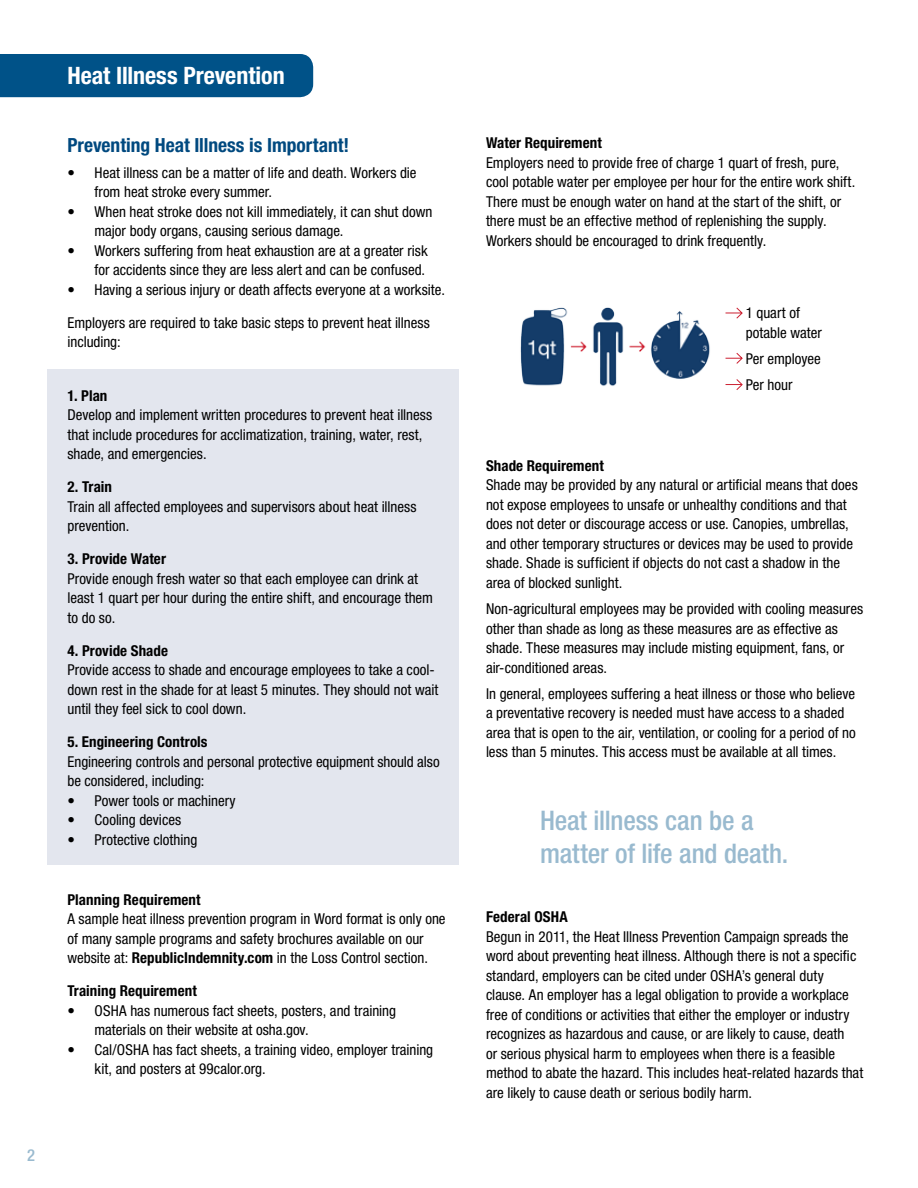
<style>
.page{position:relative;width:918px;height:1188px;background:#fff}
.page>*{position:absolute;margin:0;border:0;box-sizing:border-box;transform-origin:0 0}
.t1{font:500 condensed 27px/32.4px "Helvetica Neue LT Std";letter-spacing:-.005em;color:#99bacf}
.t2{font:700 condensed 24px "Helvetica Neue LT Std";letter-spacing:-.005em;color:#fff}
.t3{font:700 condensed 19.5px "Helvetica Neue LT Std";color:#00497f}
.t4{font:500 condensed 16.5px "Helvetica Neue LT Std";color:#99bacf}
.t5{font:condensed 15px/19.5px "Helvetica Neue LT Std";color:#000}
.t6{font:700 condensed 15px "Helvetica Neue LT Std";letter-spacing:.005em;color:#000}
.s1{font-weight:700}
</style>
<div class="page">
<div style="left:0;top:54px;width:313px;height:43px;background:#005288"></div>
<div style="left:47px;top:369px;width:412px;height:496px;background:#e3e6ee"></div>
<img style="left:520px;top:307px;width:190px;height:79px">
<svg style="left:725px;top:307px;width:18px;height:12px"></svg>
<svg style="left:725px;top:353px;width:18px;height:11px"></svg>
<svg style="left:725px;top:379px;width:18px;height:11px"></svg>
<p class="t4" style="left:27px;top:1145px;width:9px">2</p>
<h2 class="t2" style="left:68px;top:61px;width:219px">Heat Illness Prevention</h2>
<h3 class="t3" style="left:68px;top:133px;width:283px">Preventing Heat Illness is Important!</h3>
<p class="t5" style="left:94px;top:163px;width:324px;text-indent:-27px">• Heat illness can be a matter of life and death. Workers die from heat stroke every summer.</p>
<p class="t5" style="left:94px;top:202px;width:339px;text-indent:-27px">• When heat stroke does not kill immediately, it can shut down major body organs, causing serious damage.</p>
<p class="t5" style="left:68px;top:241px;width:362px;text-align:right">• Workers suffering from heat exhaustion are at a greater risk for accidents since they are less alert and can be confused.</p>
<p class="t5" style="left:68px;top:280px;width:379px">• Having a serious injury or death affects everyone at a worksite.</p>
<p class="t5" style="left:68px;top:313px;width:364px">Employers are required to take basic steps to prevent heat illness including:</p>
<p class="t6" style="left:68px;top:386px;width:41px">1. Plan</p>
<p class="t5" style="left:68px;top:405px;width:366px">Develop and implement written procedures to prevent heat illness that include procedures for acclimatization, training, water, rest, shade, and emergencies.</p>
<p class="t6" style="left:68px;top:478px;width:46px">2. Train</p>
<p class="t5" style="left:68px;top:496px;width:351px">Train all affected employees and supervisors about heat illness prevention.</p>
<p class="t6" style="left:68px;top:550px;width:100px">3. Provide Water</p>
<p class="t5" style="left:68px;top:568px;width:367px">Provide enough fresh water so that each employee can drink at least 1 quart per hour during the entire shift, and encourage them to do so.</p>
<p class="t6" style="left:68px;top:641px;width:102px">4. Provide Shade</p>
<p class="t5" style="left:68px;top:660px;width:372px">Provide access to shade and encourage employees to take a cool&shy;down rest in the shade for at least 5 minutes. They should not wait until they feel sick to cool down.</p>
<p class="t6" style="left:68px;top:733px;width:142px">5. Engineering Controls</p>
<p class="t5" style="left:68px;top:751px;width:374px">Engineering controls and personal protective equipment should also be considered, including:</p>
<p class="t5" style="left:68px;top:790px;width:170px">• Power tools or machinery</p>
<p class="t5" style="left:68px;top:810px;width:115px">• Cooling devices</p>
<p class="t5" style="left:68px;top:829px;width:131px">• Protective clothing</p>
<p class="t6" style="left:68px;top:890px;width:135px">Planning Requirement</p>
<p class="t5" style="left:68px;top:909px;width:380px">A sample heat illness prevention program in Word format is only one of many sample programs and safety brochures available on our website at: <span class="s1">RepublicIndemnity.com</span> in the Loss Control section.</p>
<p class="t6" style="left:68px;top:982px;width:131px">Training Requirement</p>
<p class="t5" style="left:94px;top:1000px;width:303px;text-indent:-27px">• OSHA has numerous fact sheets, posters, and training materials on their website at osha.gov.</p>
<p class="t5" style="left:94px;top:1039px;width:340px;text-indent:-27px">• Cal/OSHA has fact sheets, a training video, employer training kit, and posters at 99calor.org.</p>
<p class="t6" style="left:486px;top:134px;width:117px">Water Requirement</p>
<p class="t5" style="left:486px;top:153px;width:371px">Employers need to provide free of charge 1 quart of fresh, pure, cool potable water per employee per hour for the entire work shift.<br>There must be enough water on hand at the start of the shift, or there must be an effective method of replenishing the supply.<br>Workers should be encouraged to drink frequently.</p>
<p class="t5" style="left:746px;top:303px;width:78px">1 quart of potable water</p>
<p class="t5" style="left:746px;top:346px;width:77px;line-height:26.2px">Per employee<br>Per hour</p>
<p class="t6" style="left:486px;top:456px;width:119px">Shade Requirement</p>
<p class="t5" style="left:486px;top:475px;width:373px">Shade may be provided by any natural or artificial means that does not expose employees to unsafe or unhealthy conditions and that does not deter or discourage access or use. Canopies, umbrellas, and other temporary structures or devices may be used to provide shade. Shade is sufficient if objects do not cast a shadow in the area of blocked sunlight.</p>
<p class="t5" style="left:486px;top:599px;width:379px">Non-agricultural employees may be provided with cooling measures other than shade as long as these measures are as effective as shade. These measures may include misting equipment, fans, or air-conditioned areas.</p>
<p class="t5" style="left:486px;top:684px;width:371px">In general, employees suffering a heat illness or those who believe a preventative recovery is needed must have access to a shaded area that is open to the air, ventilation, or cooling for a period of no less than 5 minutes. This access must be available at all times.</p>
<h1 class="t1" style="left:540px;top:804px;width:250px">Heat illness can be a matter of life and death.</h1>
<p class="t6" style="left:486px;top:908px;width:83px">Federal OSHA</p>
<p class="t5" style="left:486px;top:927px;width:379px">Begun in 2011, the Heat Illness Prevention Campaign spreads the word about preventing heat illness. Although there is not a specific standard, employers can be cited under OSHA’s general duty clause. An employer has a legal obligation to provide a workplace free of conditions or activities that either the employer or industry recognizes as hazardous and cause, or are likely to cause, death<br>or serious physical harm to employees when there is a feasible method to abate the hazard. This includes heat-related hazards that are likely to cause death or serious bodily harm.</p>
</div>
